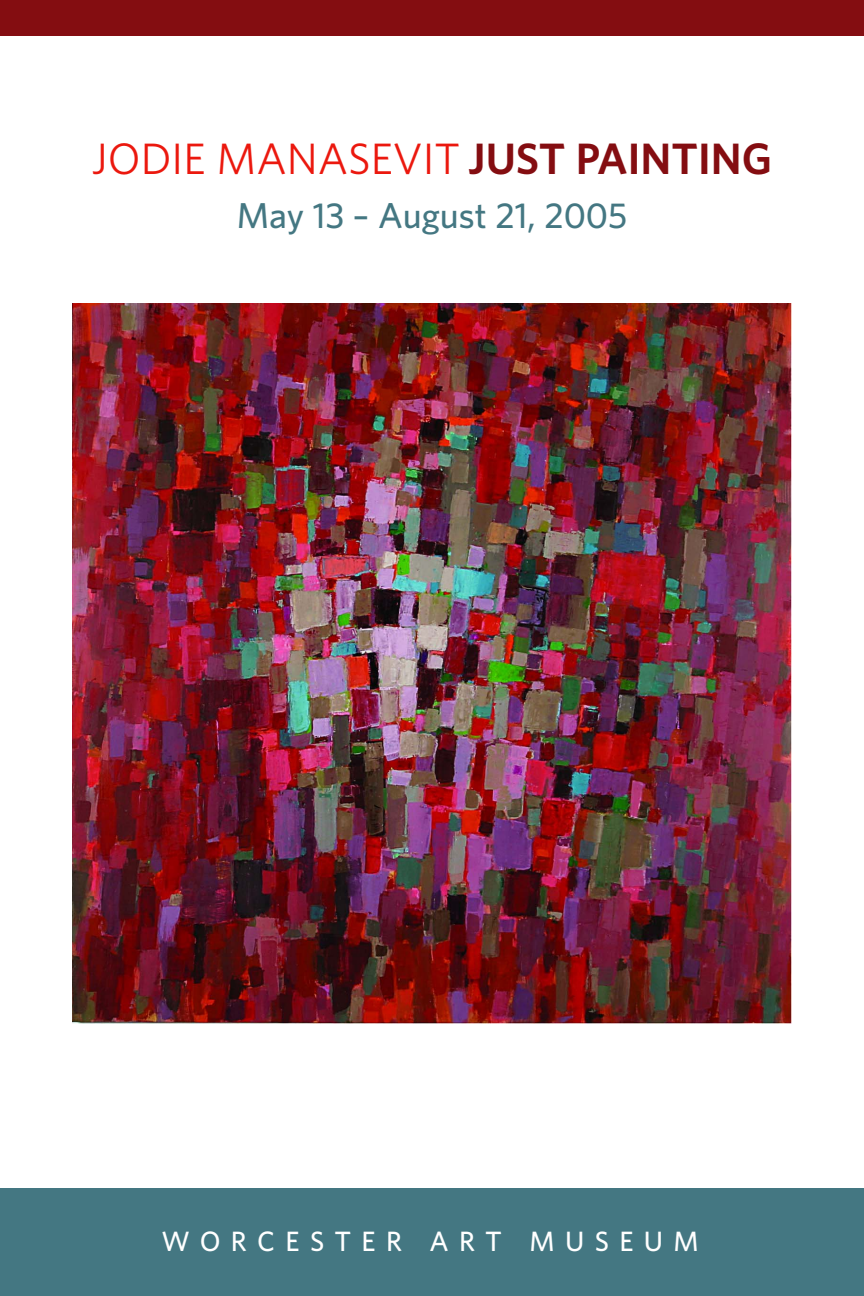
<style>
.page{position:relative;width:864px;height:1296px;background:#fff}
.page>*{position:absolute;margin:0;border:0;box-sizing:border-box;transform-origin:0 0}
.t1{font:44px "Whitney";color:#eb180e}
.t2{font:500 36px "Whitney";color:#447782}
.t3{font:500 28px "Whitney";letter-spacing:.37em;color:#fff}
.s1{font-weight:600;color:#840d11}
</style>
<div class="page">
<img style="left:72px;top:304px;width:720px;height:719px">
<div style="left:0;top:0;width:864px;height:36px;background:#840d11"></div>
<div style="left:0;top:1188px;width:864px;height:108px;background:#447782"></div>
<p class="t1" style="left:92px;top:143px;width:682px">JODIE MANASEVIT <span class="s1">JUST PAINTING</span></p>
<p class="t2" style="left:237px;top:202px;width:392px">May 13 – August 21, 2005</p>
<p class="t3" style="left:161px;top:1231px;width:539px">WORCESTER ART MUSEUM</p>
</div>
